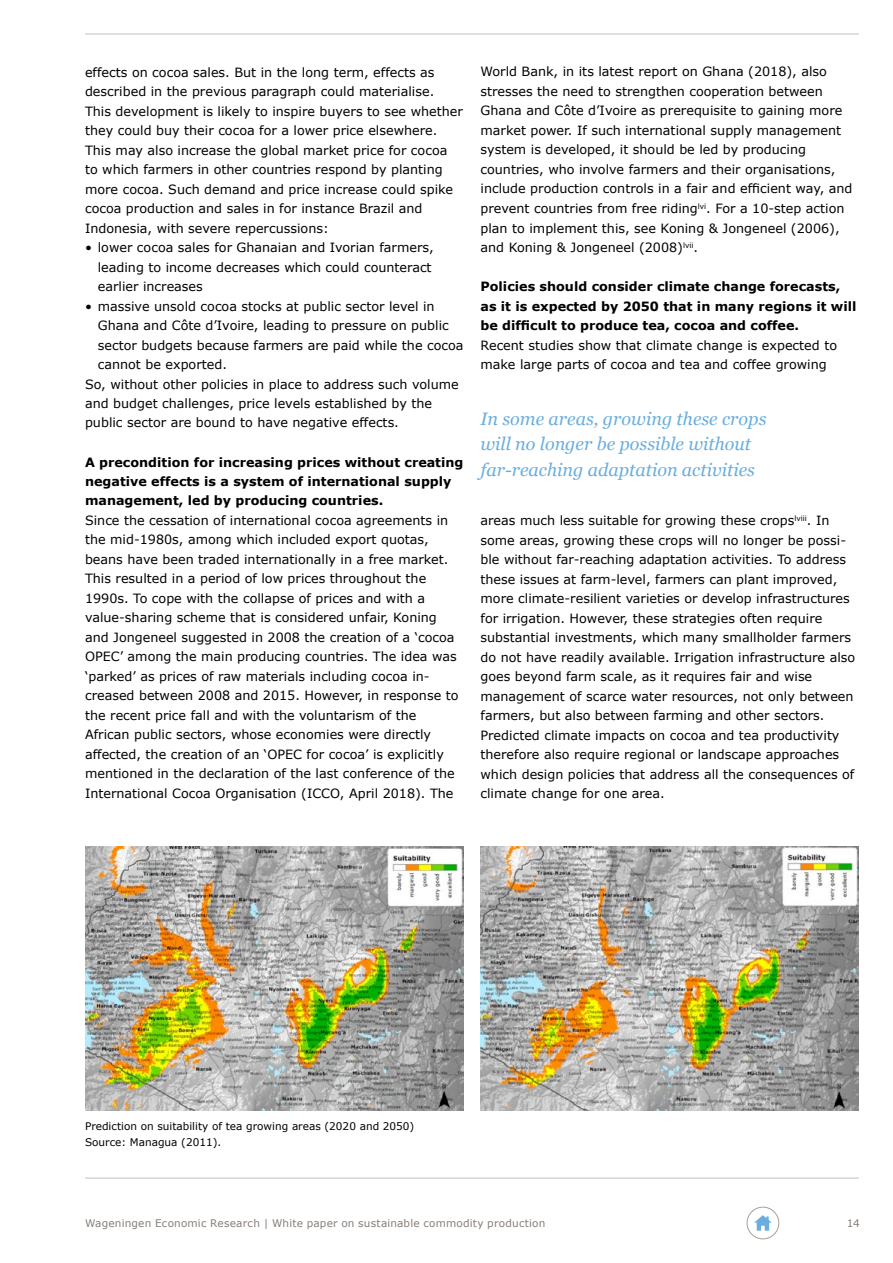
<style>
.page{position:relative;width:893px;height:1263px;background:#fff}
.page>*{position:absolute;margin:0;border:0;box-sizing:border-box;transform-origin:0 0}
.t1{font:italic 18px/25.5px "Georgia";color:#6aaedf}
.t2{font:12.75px/19.5px "Verdana";color:#000}
.t3{font:700 12.75px/19.5px "Verdana";color:#000}
.t4{font:10.5px/16.5px "Verdana";color:#000}
.t5{font:10.5px "Verdana";letter-spacing:.02em;color:#867d77}
</style>
<div class="page">
<hr style="left:85px;top:1177px;width:774px;height:2px;background:#dad5d0">
<hr style="left:85px;top:33px;width:774px;height:2px;background:#dad5d0">
<img style="left:85px;top:846px;width:378px;height:264px">
<img style="left:480px;top:847px;width:379px;height:263px">
<svg style="left:754px;top:1215px;width:18px;height:16px"></svg>
<div style="left:747px;top:1207px;width:32px;height:32px;border:1px solid #aa9e96;border-radius:50%"></div>
<p class="t2" style="left:85px;top:62px;width:379px">effects on cocoa sales. But in the long term, effects as described in the previous paragraph could materialise.<br>This development is likely to inspire buyers to see whether they could buy their cocoa for a lower price elsewhere.<br>This may also increase the global market price for cocoa to which farmers in other countries respond by planting more cocoa. Such demand and price increase could spike cocoa production and sales in for instance Brazil and Indonesia, with severe repercussions:</p>
<p class="t2" style="left:98px;top:238px;width:337px;text-indent:-13px">• lower cocoa sales for Ghanaian and Ivorian farmers, leading to income decreases which could counteract earlier increases</p>
<p class="t2" style="left:85px;top:296px;width:351px">• massive unsold cocoa stocks at public sector level in</p>
<p class="t2" style="left:98px;top:316px;width:352px">Ghana and Côte d’Ivoire, leading to pressure on public</p>
<p class="t2" style="left:98px;top:335px;width:367px">sector budgets because farmers are paid while the cocoa</p>
<p class="t2" style="left:98px;top:355px;width:131px">cannot be exported.</p>
<p class="t2" style="left:85px;top:374px;width:375px">So, without other policies in place to address such volume</p>
<p class="t2" style="left:85px;top:394px;width:349px">and budget challenges, price levels established by the</p>
<p class="t2" style="left:85px;top:413px;width:315px">public sector are bound to have negative effects.</p>
<p class="t3" style="left:85px;top:452px;width:380px">A precondition for increasing prices without creating negative effects is a system of international supply management, led by producing countries.</p>
<p class="t2" style="left:85px;top:511px;width:375px">Since the cessation of international cocoa agreements in the mid-1980s, among which included export quotas, beans have been traded internationally in a free market.<br>This resulted in a period of low prices throughout the 1990s. To cope with the collapse of prices and with a value-sharing scheme that is considered unfair, Koning and Jongeneel suggested in 2008 the creation of a ‘cocoa OPEC’ among the main producing countries. The idea was ‘parked’ as prices of raw materials including cocoa in&shy;creased between 2008 and 2015. However, in response to the recent price fall and with the voluntarism of the African public sectors, whose economies were directly affected, the creation of an ‘OPEC for cocoa’ is explicitly mentioned in the declaration of the last conference of the International Cocoa Organisation (ICCO, April 2018). The</p>
<p class="t2" style="left:480px;top:62px;width:373px">World Bank, in its latest report on Ghana (2018), also stresses the need to strengthen cooperation between Ghana and Côte d’Ivoire as prerequisite to gaining more market power. If such international supply management system is developed, it should be led by producing countries, who involve farmers and their organisations, include production controls in a fair and efficient way, and prevent countries from free riding<sup>lvi</sup>. For a 10-step action plan to implement this, see Koning &amp; Jongeneel (2006), and Koning &amp; Jongeneel (2008)<sup>lvii</sup>.</p>
<p class="t3" style="left:480px;top:277px;width:377px">Policies should consider climate change forecasts, as it is expected by 2050 that in many regions it will be difficult to produce tea, cocoa and coffee.</p>
<p class="t2" style="left:480px;top:335px;width:358px">Recent studies show that climate change is expected to make large parts of cocoa and tea and coffee growing</p>
<h1 class="t1" style="left:480px;top:405px;width:287px">In some areas, growing these crops will no longer be possible without far-reaching adaptation activities</h1>
<p class="t2" style="left:480px;top:511px;width:376px">areas much less suitable for growing these crops<sup>lviii</sup>. In some areas, growing these crops will no longer be possi&shy;ble without far-reaching adaptation activities. To address these issues at farm-level, farmers can plant improved, more climate-resilient varieties or develop infrastructures for irrigation. However, these strategies often require substantial investments, which many smallholder farmers do not have readily available. Irrigation infrastructure also goes beyond farm scale, as it requires fair and wise management of scarce water resources, not only between farmers, but also between farming and other sectors.<br>Predicted climate impacts on cocoa and tea productivity therefore also require regional or landscape approaches which design policies that address all the consequences of climate change for one area.</p>
<p class="t4" style="left:85px;top:1118px;width:331px">Prediction on suitability of tea growing areas (2020 and 2050)<br>Source: Managua (2011).</p>
<p class="t5" style="left:85px;top:1217px;width:462px">Wageningen Economic Research | White paper on sustainable commodity production</p>
<p class="t5" style="left:847px;top:1217px;width:14px">14</p>
</div>
